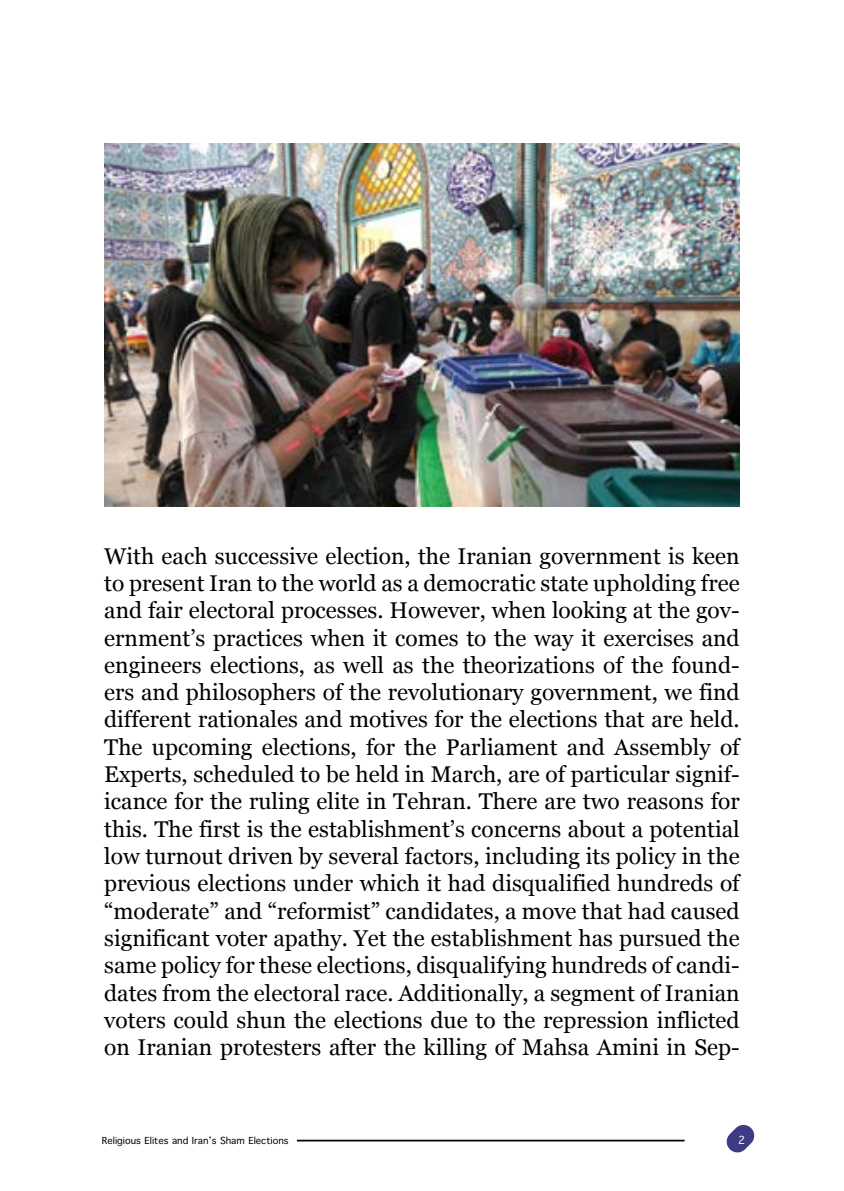
<style>
.page{position:relative;width:844px;height:1191px;background:#fff}
.page>*{position:absolute;margin:0;border:0;box-sizing:border-box;transform-origin:0 0}
.t1{font:22.75px/27.3px "Georgia";color:#000;text-align:justify}
.t2{font:15.75px "Hani Yassin";color:#fff}
.t3{font:14px "Hani Yassin";color:#000}
</style>
<div class="page">
<svg style="left:726px;top:1125px;width:29px;height:28px"></svg>
<hr style="left:297px;top:1139px;width:387px;height:2px;background:#000">
<img style="left:104px;top:144px;width:635px;height:363px">
<p class="t1" style="left:104px;top:541px;width:636px">With each successive election, the Iranian government is keen to present Iran to the world as a democratic state upholding free and fair electoral processes. However, when looking at the gov&shy;ernment’s practices when it comes to the way it exercises and engineers elections, as well as the theorizations of the found&shy;ers and philosophers of the revolutionary government, we find different rationales and motives for the elections that are held.<br>The upcoming elections, for the Parliament and Assembly of Experts, scheduled to be held in March, are of particular signif&shy;icance for the ruling elite in Tehran. There are two reasons for this. The first is the establishment’s concerns about a potential low turnout driven by several factors, including its policy in the previous elections under which it had disqualified hundreds of “moderate” and “reformist” candidates, a move that had caused significant voter apathy. Yet the establishment has pursued the same policy for these elections, disqualifying hundreds of candi&shy;dates from the electoral race. Additionally, a segment of Iranian voters could shun the elections due to the repression inflicted on Iranian protesters after the killing of Mahsa Amini in Sep-</p>
<p class="t3" style="left:102px;top:1130px;width:188px">Religious Elites and Iran’s Sham Elections</p>
<p class="t2" style="left:738px;top:1129px;width:9px">2</p>
</div>
